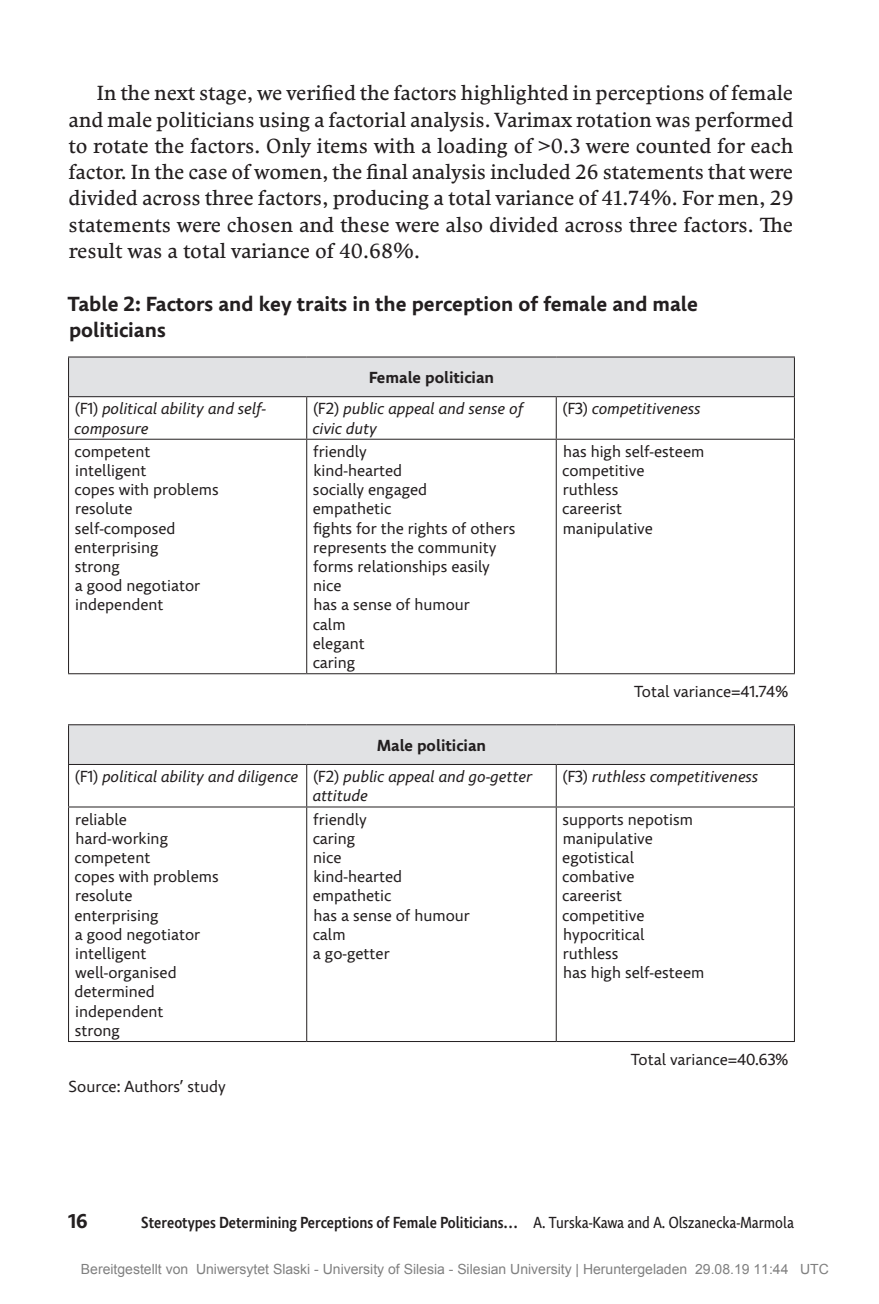
<style>
.page{position:relative;width:879px;height:1304px;background:#fff}
.page>*{position:absolute;margin:0;border:0;box-sizing:border-box;transform-origin:0 0}
.MUP_text_float_UK{font:20.4px/26.2px "Comenia Serif";color:#231f20;text-align:justify}
.MUP_popiska{font:700 20.4px/26.4px "Comenia Sans";color:#231f20}
.t1{font:700 20px "Comenia Sans";color:#231f20}
.MUP_footnote{font:16px/19.2px "Comenia Sans";color:#231f20}
.t2{font:italic 16px/19.2px "Comenia Sans";letter-spacing:.02em;color:#231f20}
.t3{font:500 16px "Comenia Sans Cond";color:#231f20}
.t4{font:700 16px "Comenia Sans";color:#231f20}
.t5{font:14px "Arial";color:#808080}
.s1{font-style:normal}
.s2{font-weight:400}
</style>
<div class="page">
<svg style="left:69px;top:357px;width:725px;height:407px"></svg>
<hr style="left:68px;top:356px;width:239px;height:1px;background:#231f20">
<hr style="left:68px;top:357px;width:1px;height:39px;background:#231f20">
<hr style="left:307px;top:356px;width:249px;height:1px;background:#231f20">
<hr style="left:556px;top:356px;width:239px;height:1px;background:#231f20">
<hr style="left:794px;top:357px;width:1px;height:39px;background:#231f20">
<hr style="left:68px;top:396px;width:239px;height:1px;background:#231f20">
<hr style="left:68px;top:397px;width:1px;height:42px;background:#231f20">
<hr style="left:307px;top:396px;width:249px;height:1px;background:#231f20">
<hr style="left:306px;top:397px;width:1px;height:42px;background:#231f20">
<hr style="left:556px;top:396px;width:239px;height:1px;background:#231f20">
<hr style="left:556px;top:397px;width:1px;height:42px;background:#231f20">
<hr style="left:794px;top:397px;width:1px;height:42px;background:#231f20">
<hr style="left:68px;top:439px;width:239px;height:1px;background:#231f20">
<hr style="left:68px;top:440px;width:1px;height:233px;background:#231f20">
<hr style="left:307px;top:439px;width:249px;height:1px;background:#231f20">
<hr style="left:306px;top:440px;width:1px;height:233px;background:#231f20">
<hr style="left:556px;top:439px;width:239px;height:1px;background:#231f20">
<hr style="left:556px;top:440px;width:1px;height:233px;background:#231f20">
<hr style="left:794px;top:440px;width:1px;height:233px;background:#231f20">
<hr style="left:68px;top:673px;width:239px;height:1px;background:#231f20">
<hr style="left:307px;top:673px;width:249px;height:1px;background:#231f20">
<hr style="left:556px;top:673px;width:239px;height:1px;background:#231f20">
<hr style="left:68px;top:724px;width:239px;height:1px;background:#231f20">
<hr style="left:68px;top:725px;width:1px;height:39px;background:#231f20">
<hr style="left:307px;top:724px;width:249px;height:1px;background:#231f20">
<hr style="left:556px;top:724px;width:239px;height:1px;background:#231f20">
<hr style="left:794px;top:725px;width:1px;height:39px;background:#231f20">
<hr style="left:68px;top:764px;width:239px;height:1px;background:#231f20">
<hr style="left:68px;top:765px;width:1px;height:41px;background:#231f20">
<hr style="left:307px;top:764px;width:249px;height:1px;background:#231f20">
<hr style="left:306px;top:765px;width:1px;height:41px;background:#231f20">
<hr style="left:556px;top:764px;width:239px;height:1px;background:#231f20">
<hr style="left:556px;top:765px;width:1px;height:41px;background:#231f20">
<hr style="left:794px;top:765px;width:1px;height:41px;background:#231f20">
<hr style="left:68px;top:806px;width:239px;height:1px;background:#231f20">
<hr style="left:68px;top:807px;width:1px;height:234px;background:#231f20">
<hr style="left:307px;top:806px;width:249px;height:1px;background:#231f20">
<hr style="left:306px;top:807px;width:1px;height:234px;background:#231f20">
<hr style="left:556px;top:806px;width:239px;height:1px;background:#231f20">
<hr style="left:556px;top:807px;width:1px;height:234px;background:#231f20">
<hr style="left:794px;top:807px;width:1px;height:234px;background:#231f20">
<hr style="left:68px;top:1041px;width:239px;height:1px;background:#231f20">
<hr style="left:307px;top:1041px;width:249px;height:1px;background:#231f20">
<hr style="left:556px;top:1041px;width:239px;height:1px;background:#231f20">
<p class="MUP_text_float_UK" style="left:68px;top:79px;width:726px;text-indent:28px">In the next stage, we verified the factors highlighted in perceptions of female and male politicians using a factorial analysis. Varimax rotation was performed to rotate the factors. Only items with a loading of &gt;0.3 were counted for each factor. In the case of women, the final analysis included 26 statements that were divided across three factors, producing a total variance of 41.74%. For men, 29 statements were chosen and these were also divided across three factors. The result was a total variance of 40.68%.</p>
<p class="MUP_popiska" style="left:68px;top:291px;width:632px">Table 2: Factors and key traits in the perception of female and male politicians</p>
<p class="t4" style="left:369px;top:367px;width:126px">Female politician</p>
<p class="t2" style="left:74px;top:400px;width:193px"><span class="s1">(F1)</span> political ability and self&shy;composure</p>
<p class="t2" style="left:312px;top:400px;width:212px"><span class="s1">(F2)</span> public appeal and sense of civic duty</p>
<p class="t2" style="left:563px;top:400px;width:139px"><span class="s1">(F3)</span> competitiveness</p>
<p class="MUP_footnote" style="left:74px;top:442px;width:77px">competent</p>
<p class="MUP_footnote" style="left:75px;top:461px;width:73px">intelligent</p>
<p class="MUP_footnote" style="left:74px;top:481px;width:146px">copes with problems</p>
<p class="MUP_footnote" style="left:75px;top:500px;width:59px">resolute</p>
<p class="MUP_footnote" style="left:75px;top:519px;width:102px">self-composed</p>
<p class="MUP_footnote" style="left:74px;top:538px;width:86px">enterprising</p>
<p class="MUP_footnote" style="left:75px;top:557px;width:47px">strong</p>
<p class="MUP_footnote" style="left:75px;top:577px;width:127px">a good negotiator</p>
<p class="MUP_footnote" style="left:75px;top:596px;width:90px">independent</p>
<p class="MUP_footnote" style="left:313px;top:442px;width:55px">friendly</p>
<p class="MUP_footnote" style="left:313px;top:461px;width:90px">kind-hearted</p>
<p class="MUP_footnote" style="left:313px;top:481px;width:116px">socially engaged empathetic</p>
<p class="MUP_footnote" style="left:313px;top:519px;width:204px">fights for the rights of others</p>
<p class="MUP_footnote" style="left:313px;top:538px;width:185px">represents the community</p>
<p class="MUP_footnote" style="left:313px;top:557px;width:178px">forms relationships easily</p>
<p class="MUP_footnote" style="left:313px;top:577px;width:30px">nice</p>
<p class="MUP_footnote" style="left:313px;top:596px;width:158px">has a sense of humour</p>
<p class="MUP_footnote" style="left:313px;top:615px;width:34px">calm</p>
<p class="MUP_footnote" style="left:313px;top:634px;width:54px">elegant</p>
<p class="MUP_footnote" style="left:313px;top:653px;width:44px">caring</p>
<p class="MUP_footnote" style="left:563px;top:442px;width:143px">has high self-esteem</p>
<p class="MUP_footnote" style="left:562px;top:461px;width:84px">competitive</p>
<p class="MUP_footnote" style="left:563px;top:481px;width:57px">ruthless</p>
<p class="MUP_footnote" style="left:562px;top:500px;width:62px">careerist</p>
<p class="MUP_footnote" style="left:563px;top:519px;width:92px">manipulative</p>
<p class="t4" style="left:377px;top:735px;width:110px">Male politician</p>
<p class="MUP_footnote" style="left:634px;top:682px;width:156px">Total variance=41.74%</p>
<p class="t2" style="left:75px;top:767px;width:225px"><span class="s1">(F1)</span> political ability and diligence</p>
<p class="t2" style="left:312px;top:767px;width:222px"><span class="s1">(F2)</span> public appeal and go-getter attitude</p>
<p class="t2" style="left:563px;top:767px;width:197px"><span class="s1">(F3)</span> ruthless competitiveness</p>
<p class="MUP_footnote" style="left:75px;top:810px;width:53px">reliable</p>
<p class="MUP_footnote" style="left:75px;top:829px;width:94px">hard-working</p>
<p class="MUP_footnote" style="left:74px;top:848px;width:77px">competent</p>
<p class="MUP_footnote" style="left:74px;top:867px;width:146px">copes with problems</p>
<p class="MUP_footnote" style="left:75px;top:887px;width:59px">resolute</p>
<p class="MUP_footnote" style="left:74px;top:906px;width:86px">enterprising</p>
<p class="MUP_footnote" style="left:75px;top:925px;width:127px">a good negotiator</p>
<p class="MUP_footnote" style="left:75px;top:944px;width:73px">intelligent</p>
<p class="MUP_footnote" style="left:75px;top:963px;width:103px">well-organised</p>
<p class="MUP_footnote" style="left:74px;top:983px;width:82px">determined</p>
<p class="MUP_footnote" style="left:75px;top:1002px;width:90px">independent</p>
<p class="MUP_footnote" style="left:75px;top:1021px;width:47px">strong</p>
<p class="MUP_footnote" style="left:313px;top:810px;width:55px">friendly</p>
<p class="MUP_footnote" style="left:313px;top:829px;width:44px">caring</p>
<p class="MUP_footnote" style="left:313px;top:848px;width:30px">nice</p>
<p class="MUP_footnote" style="left:313px;top:867px;width:90px">kind-hearted</p>
<p class="MUP_footnote" style="left:313px;top:887px;width:80px">empathetic</p>
<p class="MUP_footnote" style="left:313px;top:906px;width:158px">has a sense of humour</p>
<p class="MUP_footnote" style="left:313px;top:925px;width:34px">calm</p>
<p class="MUP_footnote" style="left:313px;top:944px;width:78px">a go-getter</p>
<p class="MUP_footnote" style="left:562px;top:810px;width:132px">supports nepotism</p>
<p class="MUP_footnote" style="left:563px;top:829px;width:92px">manipulative</p>
<p class="MUP_footnote" style="left:562px;top:848px;width:73px">egotistical</p>
<p class="MUP_footnote" style="left:562px;top:867px;width:74px">combative</p>
<p class="MUP_footnote" style="left:562px;top:887px;width:62px">careerist</p>
<p class="MUP_footnote" style="left:562px;top:906px;width:84px">competitive</p>
<p class="MUP_footnote" style="left:563px;top:925px;width:83px">hypocritical</p>
<p class="MUP_footnote" style="left:563px;top:944px;width:57px">ruthless</p>
<p class="MUP_footnote" style="left:563px;top:963px;width:143px">has high self-esteem</p>
<p class="MUP_footnote" style="left:69px;top:1078px;width:159px">Source: Authors’ study</p>
<p class="MUP_footnote" style="left:631px;top:1050px;width:159px">Total variance=40.63%</p>
<p class="t1" style="left:68px;top:1209px;width:21px">16</p>
<p class="t3" style="left:141px;top:1212px;width:654px">Stereotypes Determining Perceptions of Female Politicians… <span class="s2">A. Turska‑Kawa and A. Olszanecka‑Marmola</span></p>
<p class="t5" style="left:81px;top:1264px;width:749px">Bereitgestellt von Uniwersytet Slaski - University of Silesia - Silesian University | Heruntergeladen 29.08.19 11:44 UTC</p>
</div>
